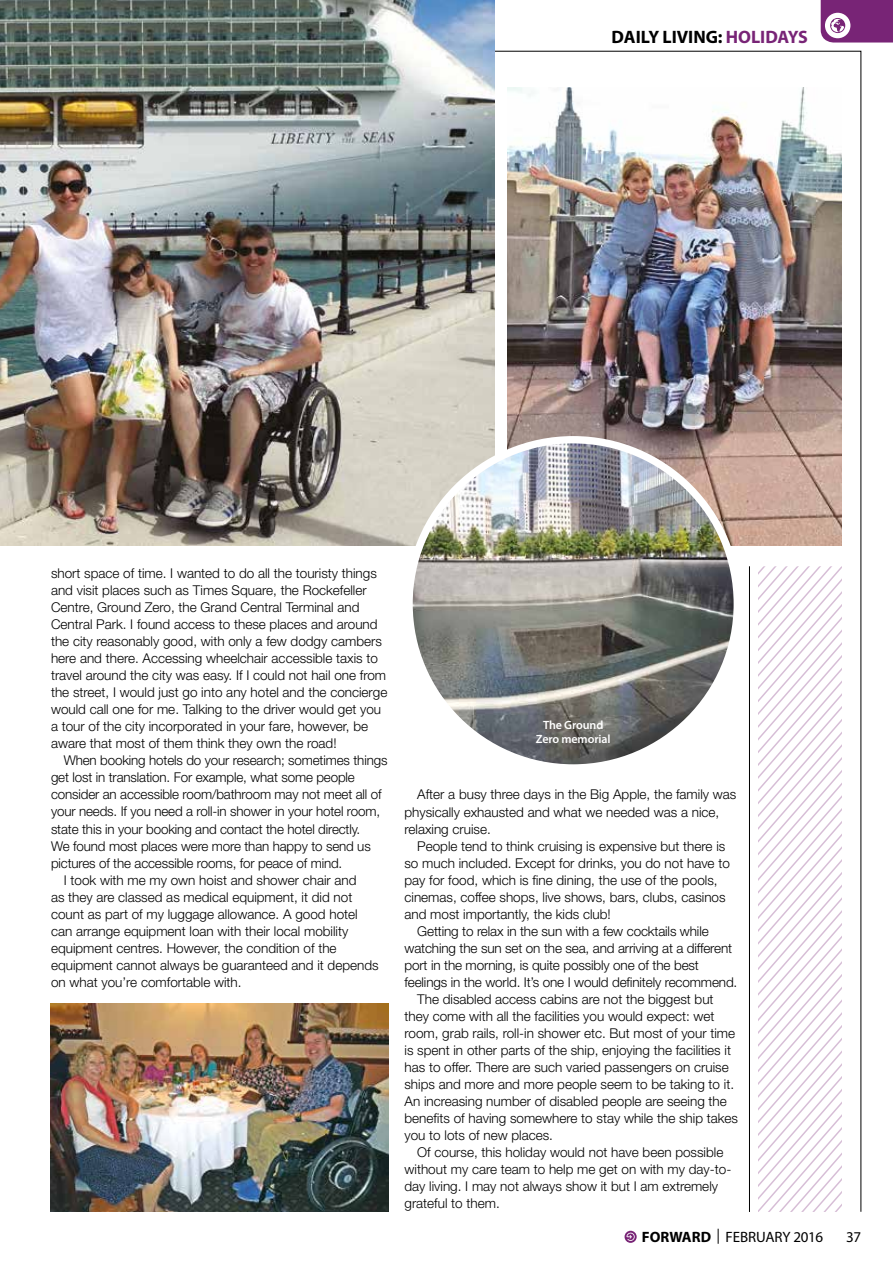
<style>
.page{position:relative;width:893px;height:1263px;background:#fff}
.page>*{position:absolute;margin:0;border:0;box-sizing:border-box;transform-origin:0 0}
.t1{font:700 18px "Myriad Pro";color:#000}
.t2{font:15px "Myriad Pro";letter-spacing:-.01em;color:#000}
.t3{font:700 15px "Myriad Pro";color:#000}
.t4{font:300 13.5px/17px "Helvetica Neue";color:#000}
.t5{font:600 12px/14.4px "Myriad Pro";letter-spacing:-.01em;color:#fff;text-align:center}
.s1{color:#782476}
.s2{font-stretch:condensed}
</style>
<div class="page">
<svg style="left:625px;top:1231px;width:12px;height:12px"></svg>
<svg style="left:626px;top:1232px;width:9px;height:9px"></svg>
<svg style="left:821px;top:0;width:72px;height:43px"></svg>
<img style="left:0;top:0;width:495px;height:545px">
<img style="left:507px;top:87px;width:335px;height:458px">
<img style="left:50px;top:1003px;width:338px;height:209px">
<img style="left:409px;top:440px;width:328px;height:328px;border-radius:164px">
<svg style="left:758px;top:566px;width:84px;height:646px"></svg>
<hr style="left:749px;top:566px;width:1px;height:646px;background:#000">
<h1 class="t1" style="left:612px;top:25px;width:196px">DAILY LIVING: <span class="s1">HOLIDAYS</span></h1>
<p class="t4" style="left:51px;top:565px;width:338px">short space of time. I wanted to do all the touristy things and visit places such as Times Square, the Rockefeller Centre, Ground Zero, the Grand Central Terminal and Central Park. I found access to these places and around the city reasonably good, with only a few dodgy cambers here and there. Accessing wheelchair accessible taxis to travel around the city was easy. If I could not hail one from the street, I would just go into any hotel and the concierge would call one for me. Talking to the driver would get you a tour of the city incorporated in your fare, however, be aware that most of them think they own the road!</p>
<p class="t4" style="left:64px;top:752px;width:325px">When booking hotels do your research; sometimes things</p>
<p class="t4" style="left:51px;top:769px;width:305px">get lost in translation. For example, what some people</p>
<p class="t4" style="left:51px;top:786px;width:332px">consider an accessible room/bathroom may not meet all of</p>
<p class="t4" style="left:51px;top:803px;width:331px">your needs. If you need a roll-in shower in your hotel room,</p>
<p class="t4" style="left:51px;top:820px;width:311px">state this in your booking and contact the hotel directly.</p>
<p class="t4" style="left:51px;top:837px;width:321px">We found most places were more than happy to send us</p>
<p class="t4" style="left:51px;top:854px;width:293px">pictures of the accessible rooms, for peace of mind.</p>
<p class="t4" style="left:64px;top:871px;width:294px">I took with me my own hoist and shower chair and</p>
<p class="t4" style="left:51px;top:888px;width:303px">as they are classed as medical equipment, it did not</p>
<p class="t4" style="left:51px;top:905px;width:308px">count as part of my luggage allowance. A good hotel</p>
<p class="t4" style="left:51px;top:922px;width:299px">can arrange equipment loan with their local mobility</p>
<p class="t4" style="left:51px;top:939px;width:287px">equipment centres. However, the condition of the</p>
<p class="t4" style="left:51px;top:956px;width:329px">equipment cannot always be guaranteed and it depends</p>
<p class="t4" style="left:51px;top:973px;width:192px">on what you’re comfortable with.</p>
<p class="t5" style="left:536px;top:717px;width:76px">The Ground<br>Zero memorial</p>
<p class="t4" style="left:404px;top:786px;width:333px;text-indent:13px">After a busy three days in the Big Apple, the family was physically exhausted and what we needed was a nice, relaxing cruise.</p>
<p class="t4" style="left:417px;top:837px;width:310px">People tend to think cruising is expensive but there is</p>
<p class="t4" style="left:404px;top:854px;width:327px">so much included. Except for drinks, you do not have to</p>
<p class="t4" style="left:404px;top:871px;width:315px">pay for food, which is fine dining, the use of the pools,</p>
<p class="t4" style="left:404px;top:888px;width:323px">cinemas, coffee shops, live shows, bars, clubs, casinos</p>
<p class="t4" style="left:404px;top:905px;width:208px">and most importantly, the kids club!</p>
<p class="t4" style="left:417px;top:922px;width:293px">Getting to relax in the sun with a few cocktails while</p>
<p class="t4" style="left:404px;top:939px;width:329px">watching the sun set on the sea, and arriving at a different</p>
<p class="t4" style="left:404px;top:956px;width:296px">port in the morning, is quite possibly one of the best</p>
<p class="t4" style="left:404px;top:973px;width:334px">feelings in the world. It’s one I would definitely recommend.</p>
<p class="t4" style="left:417px;top:990px;width:298px">The disabled access cabins are not the biggest but</p>
<p class="t4" style="left:404px;top:1007px;width:312px">they come with all the facilities you would expect: wet</p>
<p class="t4" style="left:404px;top:1024px;width:332px">room, grab rails, roll-in shower etc. But most of your time</p>
<p class="t4" style="left:404px;top:1041px;width:328px">is spent in other parts of the ship, enjoying the facilities it</p>
<p class="t4" style="left:404px;top:1058px;width:326px">has to offer. There are such varied passengers on cruise</p>
<p class="t4" style="left:404px;top:1075px;width:331px">ships and more and more people seem to be taking to it.</p>
<p class="t4" style="left:404px;top:1092px;width:324px">An increasing number of disabled people are seeing the</p>
<p class="t4" style="left:404px;top:1109px;width:335px">benefits of having somewhere to stay while the ship takes</p>
<p class="t4" style="left:404px;top:1126px;width:150px">you to lots of new places.</p>
<p class="t4" style="left:417px;top:1143px;width:308px">Of course, this holiday would not have been possible</p>
<p class="t4" style="left:404px;top:1160px;width:328px">without my care team to help me get on with my day-to-</p>
<p class="t4" style="left:404px;top:1177px;width:315px">day living. I may not always show it but I am extremely</p>
<p class="t4" style="left:404px;top:1194px;width:97px">grateful to them.</p>
<p class="t3" style="left:642px;top:1227px;width:19px">FORWARD</p>
<p class="t2" style="left:717px;top:1227px;width:108px"><span class="s2">|</span> FEBRUARY 2016</p>
<p class="t2" style="left:846px;top:1227px;width:17px">37</p>
</div>
